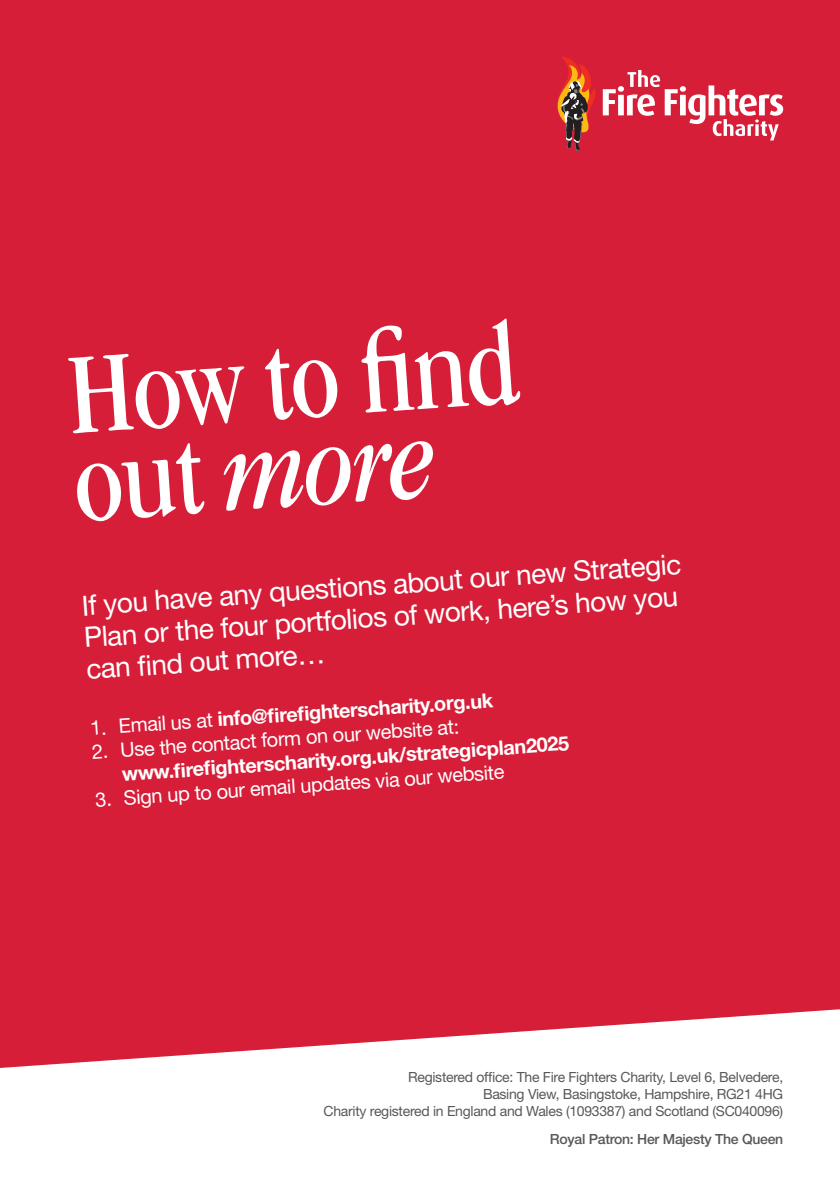
<style>
.page{position:relative;width:840px;height:1191px;background:#fff}
.page>*{position:absolute;margin:0;border:0;box-sizing:border-box;transform-origin:0 0}
.t1{font:condensed 120px/88px "Garamond IT Cby BT";color:#fff}
.t2{font:28px/32px "Helvetica Neue";color:#fff}
.t3{font:700 20px "Helvetica Neue";color:#fff}
.t4{font:20px "Helvetica Neue";color:#fff}
.t5{font:14px/16.8px "Helvetica Neue";letter-spacing:-.02em;color:#57585a;text-align:right}
.t6{font:500 14px "Helvetica Neue";letter-spacing:-.02em;color:#57585a}
.s1{font-style:italic}
.s2{font-weight:400}
</style>
<div class="page">
<div style="left:0;top:0;width:839px;height:1191px;background:#d61e39"></div>
<svg style="left:0;top:1009px;width:839px;height:182px;fill:#fff"></svg>
<svg style="left:557px;top:57px;width:225px;height:93px"></svg>
<h1 class="t1" style="left:64px;top:350px;width:452px;rotate:-4deg">How to fi nd out <span class="s1">more</span></h1>
<h2 class="t2" style="left:81px;top:589px;width:602px;rotate:-4deg">If you have any questions about our new Strategic<br>Plan or the four portfolios of work, here’s how you can fi nd out more…</h2>
<h3 class="t3" style="left:89px;top:716px;width:405px;rotate:-4deg"><span class="s2">1. Email us at</span> info@fi refi ghterscharity.org.uk</h3>
<h3 class="t4" style="left:91px;top:740px;width:369px;rotate:-4deg">2. Use the contact form on our website at:</h3>
<h3 class="t3" style="left:121px;top:761px;width:449px;rotate:-4deg">www.fi refi ghterscharity.org.uk/strategicplan2025</h3>
<h3 class="t4" style="left:95px;top:788px;width:411px;rotate:-4deg">3. Sign up to our email updates via our website</h3>
<p class="t5" style="left:323px;top:1068px;width:461px">Registered office: The Fire Fighters Charity, Level 6, Belvedere,<br>Basing View, Basingstoke, Hampshire, RG21 4HG<br>Charity registered in England and Wales (1093387) and Scotland (SC040096)</p>
<p class="t6" style="left:549px;top:1130px;width:235px">Royal Patron: Her Majesty The Queen</p>
</div>
